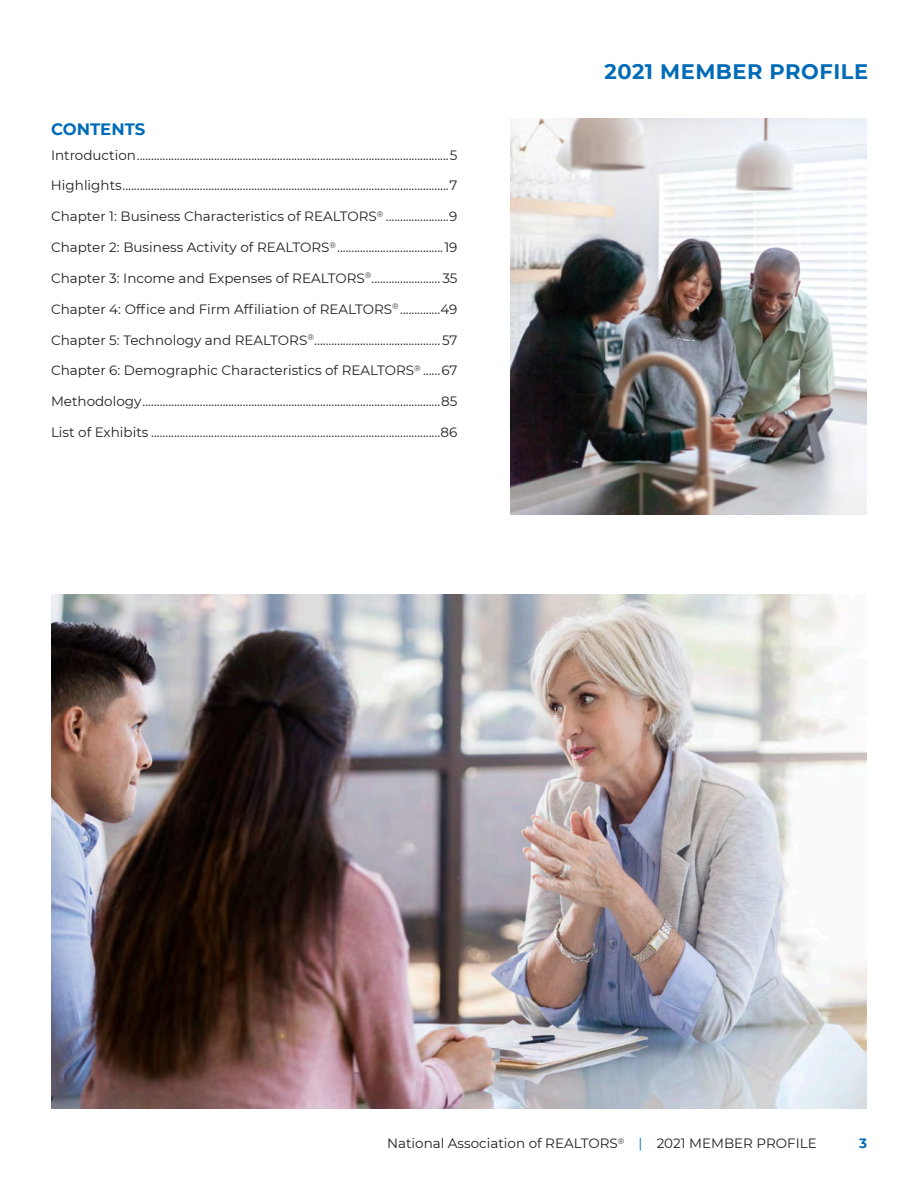
<style>
.page{position:relative;width:918px;height:1188px;background:#fff}
.page>*{position:absolute;margin:0;border:0;box-sizing:border-box;transform-origin:0 0}
.t1{font:700 21px "Montserrat";letter-spacing:.025em;color:#006bb7}
.t2{font:700 16.5px "Montserrat";color:#006bb7}
.t3{font:13.5px "Montserrat";color:#231f20}
.t4{font:700 13.5px "Montserrat";color:#006bb7}
.s1{color:#006bb7}
.s2{font-size:15px;color:#fff}
</style>
<div class="page">
<img style="left:510px;top:119px;width:357px;height:396px">
<img style="left:52px;top:594px;width:814px;height:514px">
<p class="t2" style="left:51px;top:117px;width:96px">CONTENTS</p>
<p class="t3" style="left:51px;top:145px;width:408px">Introduction.............................................................................................................5</p>
<p class="t3" style="left:51px;top:176px;width:408px">Highlights..................................................................................................................7</p>
<p class="t3" style="left:51px;top:207px;width:408px">Chapter 1: Business Characteristics of REALTORS<sup>®</sup> ......................9</p>
<p class="t3" style="left:51px;top:238px;width:408px">Chapter 2: Business Activity of REALTORS<sup>®</sup>.....................................19</p>
<p class="t3" style="left:51px;top:269px;width:408px">Chapter 3: Income and Expenses of REALTORS<sup>®</sup>........................ 35</p>
<p class="t3" style="left:51px;top:300px;width:408px">Chapter 4: Office and Firm Affiliation of REALTORS<sup>®</sup> ..............49</p>
<p class="t3" style="left:51px;top:331px;width:408px">Chapter 5: Technology and REALTORS<sup>®</sup>............................................57</p>
<p class="t3" style="left:51px;top:361px;width:408px">Chapter 6: Demographic Characteristics of REALTORS<sup>®</sup> ......67</p>
<p class="t3" style="left:51px;top:392px;width:408px">Methodology........................................................................................................85</p>
<p class="t3" style="left:51px;top:423px;width:408px">List of Exhibits .....................................................................................................86</p>
<h1 class="t1" style="left:604px;top:57px;width:265px">2021 MEMBER PROFILE</h1>
<p class="t3" style="left:387px;top:1134px;width:431px">National Association of REALTORS<sup>®</sup> <span class="s1">|</span> 2021 MEMBER PROFILE</p>
<p class="t4" style="left:859px;top:1134px;width:22px">3 <span class="s2">3</span></p>
</div>
